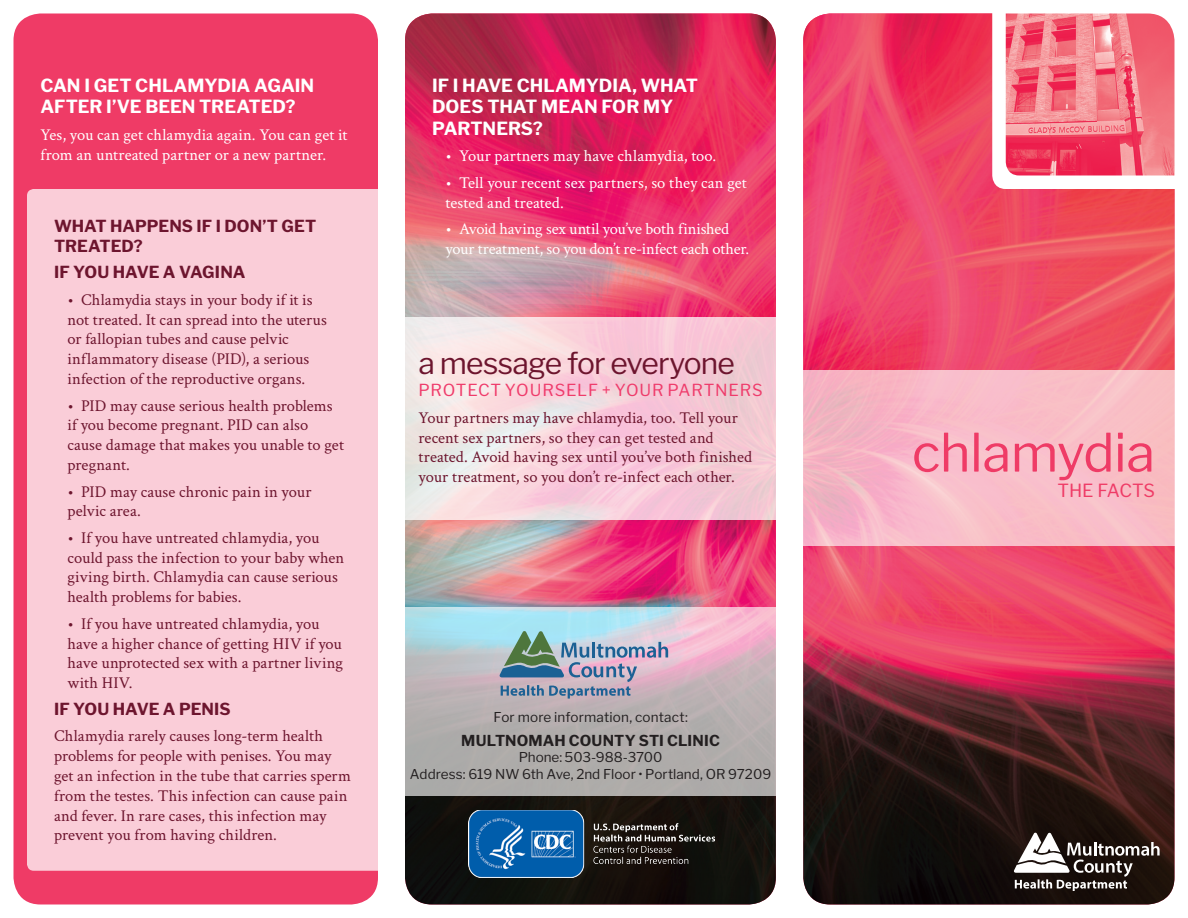
<style>
.page{position:relative;width:1188px;height:918px;background:#fff}
.page>*{position:absolute;margin:0;border:0;box-sizing:border-box;transform-origin:0 0}
.t1{font:52.5px "Libre Franklin";letter-spacing:-.01em;color:#ef3b66}
.t2{font:30px "Libre Franklin";letter-spacing:-.03em;color:#6d152e}
.t3{font:700 18px/21.6px "Libre Franklin";letter-spacing:-.005em;color:#fff}
.t4{font:18px "Libre Franklin";letter-spacing:-.01em;color:#ef3b66}
.Paragraph_Style_no_b{font:16.5px/19.8px "Crimson Text";letter-spacing:.005em;color:#6d152e}
.Paragraph_Style_no_b-2{font:16.5px/19.8px "Crimson Text";color:#fff}
.Paragraph_Style_no_b-3{font:700 16.5px/19.8px "Libre Franklin";color:#6d152e}
.t5{font:16.5px "Libre Franklin";letter-spacing:.05em;color:#ef3b6b}
.t6{font:700 15px "Libre Franklin";letter-spacing:.01em;color:#231f20}
.t7{font:13.5px/16.2px "Libre Franklin";letter-spacing:.005em;color:#231f20;text-align:center}
</style>
<div class="page">
<div style="left:14px;top:14px;width:364px;height:890px;background:#ef3b66;border-radius:27px"></div>
<img style="left:803px;top:14px;width:371px;height:890px">
<img style="left:405px;top:14px;width:371px;height:890px">
<svg style="left:803px;top:370px;width:372px;height:176px;background:#f7bbc7"></svg>
<svg style="left:992px;top:13px;width:183px;height:176px"></svg>
<img style="left:1006px;top:14px;width:168px;height:162px">
<div style="left:27px;top:189px;width:351px;height:682px;background:#facdd8"></div>
<svg style="left:405px;top:317px;width:371px;height:203px;background:#f5d4dc"></svg>
<img style="left:468px;top:810px;width:247px;height:68px">
<svg style="left:405px;top:608px;width:371px;height:188px;background:#b9b6ba"></svg>
<svg style="left:500px;top:631px;width:168px;height:68px;background:#9fa8b7"></svg>
<svg style="left:1014px;top:833px;width:146px;height:58px"></svg>
<p class="t3" style="left:40px;top:74px;width:275px">CAN I GET CHLAMYDIA AGAIN<br>AFTER I’VE BEEN TREATED?</p>
<p class="Paragraph_Style_no_b-2" style="left:40px;top:124px;width:308px">Yes, you can get chlamydia again. You can get it from an untreated partner or a new partner.</p>
<p class="Paragraph_Style_no_b-3" style="left:54px;top:216px;width:264px">WHAT HAPPENS IF I DON’T GET<br>TREATED?</p>
<p class="Paragraph_Style_no_b-3" style="left:54px;top:262px;width:193px">IF YOU HAVE A VAGINA</p>
<p class="Paragraph_Style_no_b" style="left:68px;top:289px;width:261px">• Chlamydia stays in your body if it is not treated. It can spread into the uterus or fallopian tubes and cause pelvic inflammatory disease (PID), a serious infection of the reproductive organs.</p>
<p class="Paragraph_Style_no_b" style="left:68px;top:395px;width:278px">• PID may cause serious health problems if you become pregnant. PID can also cause damage that makes you unable to get pregnant.</p>
<p class="Paragraph_Style_no_b" style="left:68px;top:481px;width:246px">• PID may cause chronic pain in your pelvic area.</p>
<p class="Paragraph_Style_no_b" style="left:68px;top:527px;width:278px">• If you have untreated chlamydia, you could pass the infection to your baby when giving birth. Chlamydia can cause serious health problems for babies.</p>
<p class="Paragraph_Style_no_b" style="left:68px;top:613px;width:277px">• If you have untreated chlamydia, you have a higher chance of getting HIV if you have unprotected sex with a partner living with HIV.</p>
<p class="Paragraph_Style_no_b-3" style="left:54px;top:699px;width:178px">IF YOU HAVE A PENIS</p>
<p class="Paragraph_Style_no_b" style="left:54px;top:726px;width:299px">Chlamydia rarely causes long-term health problems for people with penises. You may get an infection in the tube that carries sperm from the testes. This infection can cause pain and fever. In rare cases, this infection may prevent you from having children.</p>
<p class="t3" style="left:432px;top:74px;width:268px">IF I HAVE CHLAMYDIA, WHAT<br>DOES THAT MEAN FOR MY<br>PARTNERS?</p>
<p class="Paragraph_Style_no_b-2" style="left:446px;top:146px;width:272px">• Your partners may have chlamydia, too.</p>
<p class="Paragraph_Style_no_b-2" style="left:446px;top:172px;width:303px">• Tell your recent sex partners, so they can get tested and treated.</p>
<p class="Paragraph_Style_no_b-2" style="left:446px;top:219px;width:305px">• Avoid having sex until you’ve both finished your treatment, so you don’t re-infect each other.</p>
<p class="t2" style="left:418px;top:345px;width:318px">a message for everyone</p>
<p class="t5" style="left:418px;top:380px;width:346px">PROTECT YOURSELF + YOUR PARTNERS</p>
<p class="Paragraph_Style_no_b" style="left:418px;top:407px;width:335px">Your partners may have chlamydia, too. Tell your recent sex partners, so they can get tested and treated. Avoid having sex until you’ve both finished your treatment, so you don’t re-infect each other.</p>
<p class="t7" style="left:493px;top:709px;width:196px">For more information, contact:</p>
<p class="t6" style="left:461px;top:732px;width:260px">MULTNOMAH COUNTY STI CLINIC</p>
<p class="t7" style="left:410px;top:749px;width:363px">Phone: 503-988-3700<br>Address: 619 NW 6th Ave, 2nd Floor • Portland, OR 97209</p>
<p class="t1" style="left:912px;top:421px;width:245px">chlamydia</p>
<p class="t4" style="left:1058px;top:480px;width:99px">THE FACTS</p>
</div>
